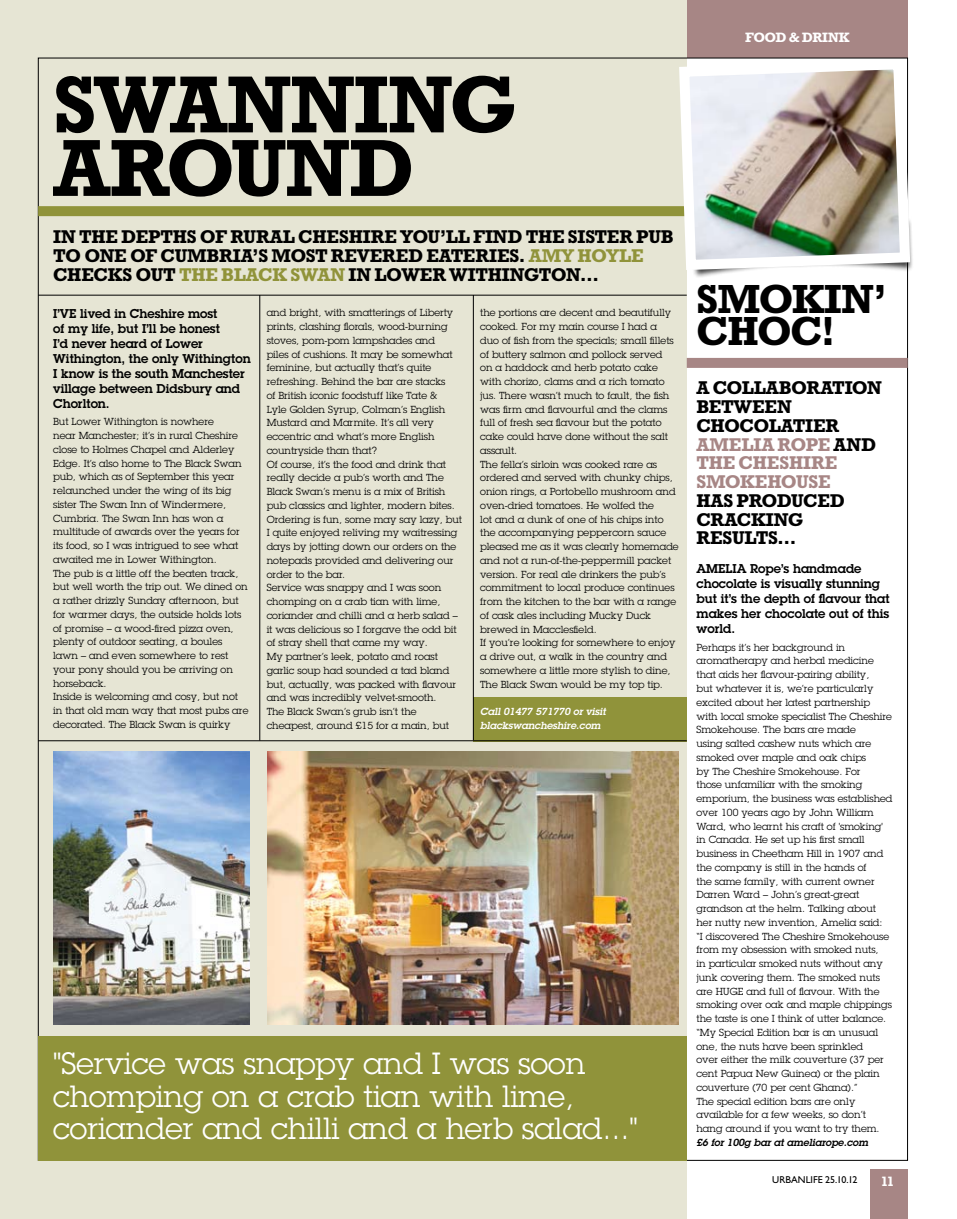
<style>
.page{position:relative;width:957px;height:1219px;background:#fff}
.page>*{position:absolute;margin:0;border:0;box-sizing:border-box;transform-origin:0 0}
.t1{font:700 82.12px/63.5px "Rockwell Std";letter-spacing:-.025em;color:#000}
.t2{font:700 41.25px/32.5px "Rockwell Std";letter-spacing:-.035em;color:#000}
.t3{font:30px/32.5px "Lubalin Graph Std";color:#fff}
.t4{font:700 18.75px/18.8px "Rockwell Std";letter-spacing:-.015em;color:#000}
.t5{font:700 13.75px "Rockwell Std";letter-spacing:-.035em;color:#fff}
.t6{font:600 12.5px/15px "Lubalin Graph Std";color:#000}
.t7{font:10px/13.8px "Lubalin Graph Std";color:#000}
.t8{font:italic 600 10px/13.8px "Lubalin Graph Std";color:#fff}
.t9{font:italic 600 10px "Lubalin Graph Std";color:#000}
.t10{font:10px "Gill Sans Std";letter-spacing:.005em;color:#000}
.s1{color:#90933a}
.s2{color:#a78685}
</style>
<div class="page">
<div style="left:0;top:0;width:687px;height:1219px;background:#e6e5d4"></div>
<div style="left:473px;top:697px;width:214px;height:44px;background:#90933a"></div>
<div style="left:687px;top:0;width:220px;height:58px;background:#a78685"></div>
<div style="left:870px;top:1170px;width:37px;height:49px;background:#a78685"></div>
<div style="left:38px;top:206px;width:649px;height:10px;background:#90933a"></div>
<hr style="left:473px;top:295px;width:1px;height:445px;background:#000">
<hr style="left:259px;top:295px;width:1px;height:446px;background:#000">
<hr style="left:38px;top:295px;width:649px;height:1px;background:#000">
<div style="left:690px;top:216px;width:223px;height:62px;background:#000;opacity:.75"></div>
<div style="left:38px;top:1036px;width:649px;height:124px;background:#90933a"></div>
<hr style="left:38px;top:740px;width:649px;height:1px;background:#000">
<img style="left:53px;top:751px;width:197px;height:273px">
<img style="left:268px;top:751px;width:411px;height:273px">
<img style="left:674px;top:54px;width:239px;height:221px">
<div style="left:687px;top:358px;width:220px;height:10px;background:#a78685"></div>
<h1 class="t1" style="left:53px;top:72px;width:466px">SWANNING<br>AROUND</h1>
<h3 class="t4" style="left:53px;top:227px;width:622px">IN THE DEPTHS OF RURAL CHESHIRE YOU’LL FIND THE SISTER PUB<br>TO ONE OF CUMBRIA’S MOST REVERED EATERIES. <span class="s1">AMY HOYLE<br></span>CHECKS OUT <span class="s1">THE BLACK SWAN</span> IN LOWER WITHINGTON…</h3>
<p class="t6" style="left:53px;top:306px;width:199px">I’VE lived in Cheshire most<br>of my life, but I’ll be honest<br>I’d never heard of Lower<br>Withington, the only Withington<br>I know is the south Manchester village between Didsbury and<br>Chorlton.</p>
<p class="t7" style="left:53px;top:415px;width:197px">But Lower Withington is nowhere<br>near Manchester; it’s in rural Cheshire close to Holmes Chapel and Alderley Edge. It’s also home to The Black Swan pub, which as of September this year relaunched under the wing of its big sister The Swan Inn of Windermere, Cumbria. The Swan Inn has won a multitude of awards over the years for its food, so I was intrigued to see what awaited me in Lower Withington.<br>The pub is a little off the beaten track, but well worth the trip out. We dined on a rather drizzly Sunday afternoon, but for warmer days, the outside holds lots of promise – a wood-fired pizza oven, plenty of outdoor seating, a boules lawn – and even somewhere to rest your pony should you be arriving on horseback.<br>Inside is welcoming and cosy, but not in that old man way that most pubs are decorated. The Black Swan is quirky</p>
<p class="t7" style="left:267px;top:306px;width:197px">and bright, with smatterings of Liberty prints, clashing florals, wood-burning stoves, pom-pom lampshades and<br>piles of cushions. It may be somewhat feminine, but actually that’s quite refreshing. Behind the bar are stacks<br>of British iconic foodstuff like Tate &amp;<br>Lyle Golden Syrup, Colman’s English Mustard and Marmite. It’s all very eccentric and what’s more English countryside than that?<br>Of course, it’s the food and drink that really decide a pub’s worth and The Black Swan’s menu is a mix of British pub classics and lighter, modern bites.<br>Ordering is fun, some may say lazy, but I quite enjoyed reliving my waitressing days by jotting down our orders on the notepads provided and delivering our order to the bar.<br>Service was snappy and I was soon chomping on a crab tian with lime, coriander and chilli and a herb salad – it was delicious so I forgave the odd bit of stray shell that came my way.<br>My partner’s leek, potato and roast garlic soup had sounded a tad bland but, actually, was packed with flavour and was incredibly velvet-smooth.<br>The Black Swan’s grub isn’t the cheapest, around £15 for a main, but</p>
<p class="t7" style="left:480px;top:306px;width:200px">the portions are decent and beautifully cooked. For my main course I had a<br>duo of fish from the specials; small fillets of buttery salmon and pollock served<br>on a haddock and herb potato cake with chorizo, clams and a rich tomato jus. There wasn’t much to fault, the fish was firm and flavourful and the clams full of fresh sea flavour but the potato cake could have done without the salt assault.<br>The fella’s sirloin was cooked rare as ordered and served with chunky chips, onion rings, a Portobello mushroom and oven-dried tomatoes. He wolfed the<br>lot and a dunk of one of his chips into the accompanying peppercorn sauce pleased me as it was clearly homemade and not a run-of-the-peppermill packet version. For real ale drinkers the pub’s commitment to local produce continues from the kitchen to the bar with a range of cask ales including Mucky Duck brewed in Macclesfield.<br>If you’re looking for somewhere to enjoy a drive out, a walk in the country and somewhere a little more stylish to dine, The Black Swan would be my top tip.</p>
<p class="t8" style="left:480px;top:705px;width:127px">Call 01477 571770 or visit blackswancheshire.com</p>
<h3 class="t3" style="left:53px;top:1047px;width:586px">"Service was snappy and I was soon chomping on a crab tian with lime, coriander and chilli and a herb salad..."</h3>
<h3 class="t5" style="left:745px;top:29px;width:106px">FOOD &amp; DRINK</h3>
<h2 class="t2" style="left:696px;top:282px;width:192px">SMOKIN’<br>CHOC!</h2>
<h3 class="t4" style="left:696px;top:378px;width:187px">A COLLABORATION<br>BETWEEN<br>CHOCOLATIER<br><span class="s2">AMELIA ROPE</span> AND<br><span class="s2">THE CHESHIRE<br>SMOKEHOUSE</span></h3>
<h3 class="t4" style="left:696px;top:491px;width:150px">HAS PRODUCED<br>CRACKING<br>RESULTS…</h3>
<p class="t6" style="left:696px;top:561px;width:195px">AMELIA Rope’s handmade chocolate is visually stunning but it’s the depth of flavour that makes her chocolate out of this world.</p>
<p class="t7" style="left:696px;top:640px;width:197px">Perhaps it’s her background in aromatherapy and herbal medicine that aids her flavour-pairing ability,<br>but whatever it is, we’re particularly excited about her latest partnership with local smoke specialist The Cheshire Smokehouse. The bars are made<br>using salted cashew nuts which are smoked over maple and oak chips<br>by The Cheshire Smokehouse. For<br>those unfamiliar with the smoking emporium, the business was established over 100 years ago by John William Ward, who learnt his craft of 'smoking' in Canada. He set up his first small business in Cheetham Hill in 1907 and the company is still in the hands of<br>the same family, with current owner Darren Ward – John’s great-great grandson at the helm. Talking about her nutty new invention, Amelia said:<br>“I discovered The Cheshire Smokehouse from my obsession with smoked nuts,<br>in particular smoked nuts without any junk covering them. The smoked nuts are HUGE and full of flavour. With the smoking over oak and maple chippings the taste is one I think of utter balance. “My Special Edition bar is an unusual one, the nuts have been sprinkled<br>over either the milk couverture (37 per cent Papua New Guinea) or the plain couverture (70 per cent Ghana).”<br>The special edition bars are only available for a few weeks, so don’t hang around if you want to try them.</p>
<p class="t9" style="left:696px;top:1136px;width:173px">£6 for 100g bar at ameliarope.com</p>
<p class="t10" style="left:772px;top:1174px;width:87px">URBANLIFE 25.10.12</p>
<h3 class="t5" style="left:881px;top:1173px;width:15px">11</h3>
</div>
